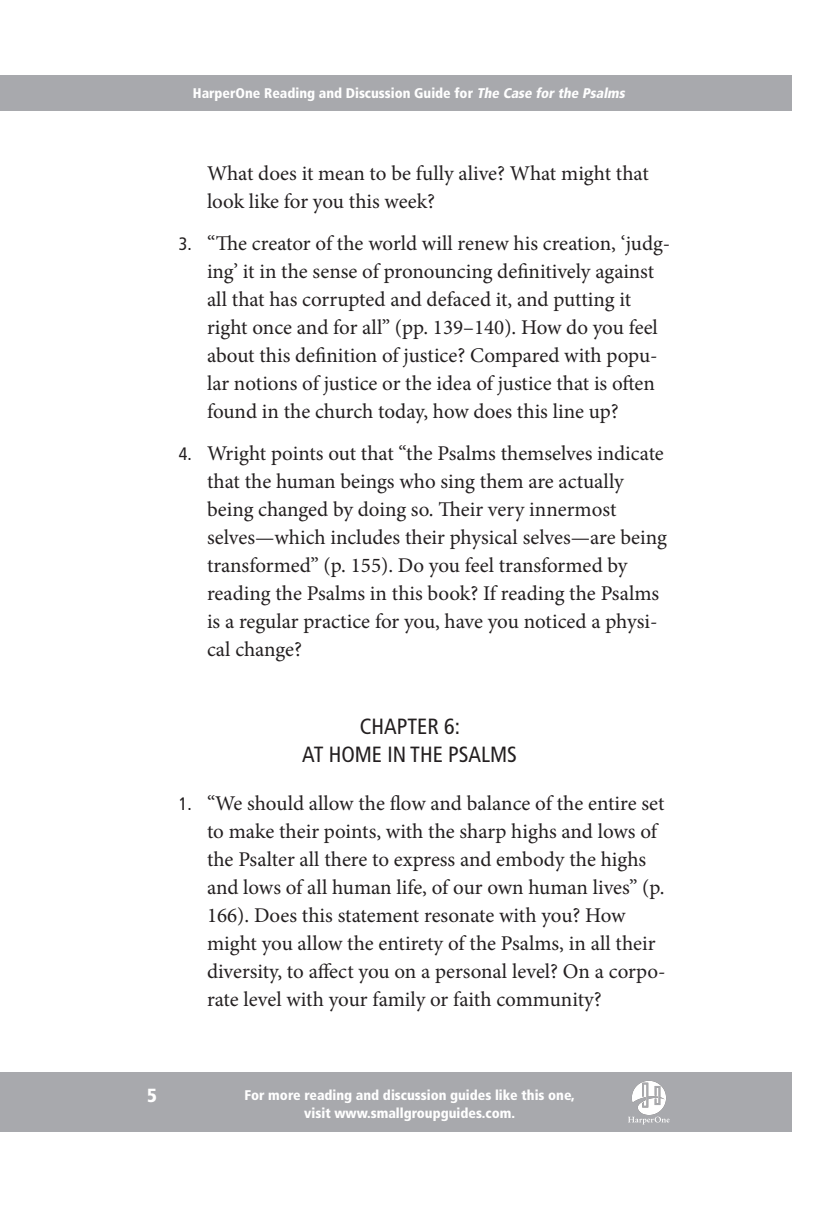
<style>
.page{position:relative;width:819px;height:1206px;background:#fff}
.page>*{position:absolute;margin:0;border:0;box-sizing:border-box;transform-origin:0 0}
.t1{font:condensed 22px/28px "Frutiger";color:#231f20;text-align:center}
.t2{font:21px/28px "Minion Pro";color:#231f20}
.t3{font:900 condensed 19px "Frutiger";color:#fff}
.t4{font:900 condensed 14px/18px "Frutiger";color:#fff;text-align:center}
.s1{font-style:italic}
.s2{font-family:"Frutiger";font-stretch:condensed;font-size:18px}
</style>
<div class="page">
<div style="left:0;top:1073px;width:27px;height:59px;background:#a8a9ad"></div>
<div style="left:27px;top:75px;width:765px;height:36px;background:#a8a9ad"></div>
<div style="left:0;top:75px;width:27px;height:36px;background:#a8a9ad"></div>
<div style="left:27px;top:1073px;width:765px;height:59px;background:#a8a9ad"></div>
<svg style="left:628px;top:1117px;width:42px;height:8px"></svg>
<img style="left:632px;top:1081px;width:34px;height:34px">
<p class="t4" style="left:193px;top:84px;width:436px">HarperOne Reading and Discussion Guide for <span class="s1">The Case forthe Psalms</span></p>
<p class="t2" style="left:207px;top:160px;width:443px">What does it mean to be fully alive? What might that look like for you this week?</p>
<p class="t2" style="left:207px;top:230px;width:465px;text-indent:-28px"><span class="s2">3.</span> “The creator of the world will renew his creation, ‘judg&shy;ing’ it in the sense of pronouncing definitively against all that has corrupted and defaced it, and putting it right once and for all” (pp. 139–140). How do you feel about this definition of justice? Compared with popu&shy;lar notions of justice or the idea of justice that is often found in the church today, how does this line up?</p>
<p class="t2" style="left:207px;top:440px;width:461px;text-indent:-28px"><span class="s2">4.</span> Wright points out that “the Psalms themselves indicate that the human beings who sing them are actually being changed by doing so. Their very innermost selves—which includes their physical selves—are being transformed” (p. 155). Do you feel transformed by reading the Psalms in this book? If reading the Psalms is a regular practice for you, have you noticed a physi&shy;cal change?</p>
<p class="t1" style="left:302px;top:713px;width:216px">CHAPTER 6:<br>AT HOME IN THE PSALMS</p>
<p class="t2" style="left:207px;top:790px;width:460px;text-indent:-28px"><span class="s2">1.</span> “We should allow the flow and balance of the entire set to make their points, with the sharp highs and lows of the Psalter all there to express and embody the highs and lows of all human life, of our own human lives” (p.<br>166). Does this statement resonate with you? How might you allow the entirety of the Psalms, in all their diversity, to affect you on a personal level? On a corpo&shy;rate level with your family or faith community?</p>
<p class="t3" style="left:147px;top:1084px;width:11px">5</p>
<p class="t4" style="left:245px;top:1086px;width:332px">For more reading and discussion guides like this one, visit www.smallgroupguides.com.</p>
</div>
